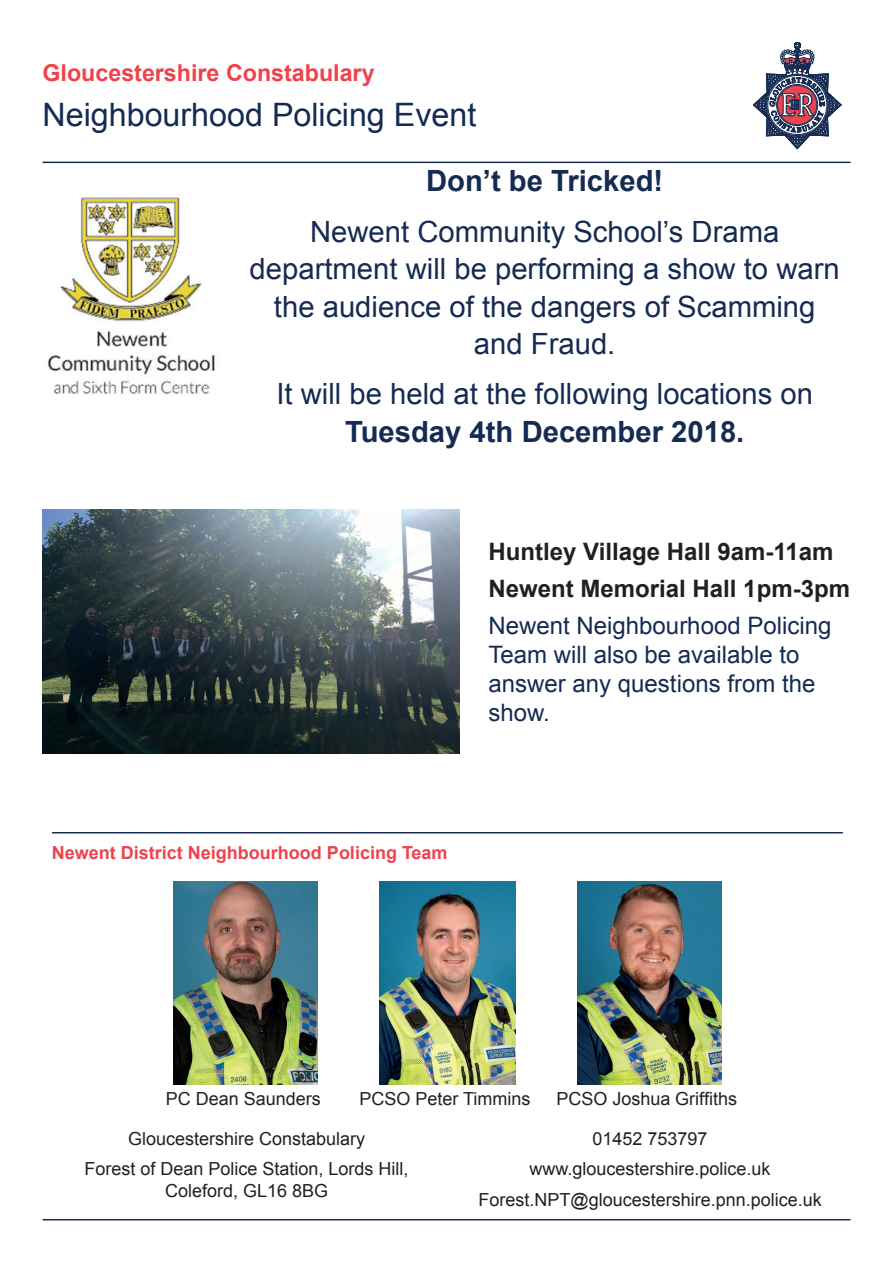
<style>
.page{position:relative;width:893px;height:1263px;background:#fff}
.page>*{position:absolute;margin:0;border:0;box-sizing:border-box;transform-origin:0 0}
.t1{font:32.25px "Arial";color:#162b52}
.t2{font:29.25px/37.5px "Arial";color:#162b52;text-align:center}
.t3{font:700 29.25px "Arial";color:#162b52}
.t4{font:24px/28.8px "Arial";color:#162b52}
.t5{font:700 24px/37.3px "Arial";color:#231f20}
.t6{font:700 23.25px "Arial";color:#ee434d}
.t7{font:18px/30.2px "Arial";color:#231f20;text-align:center}
.t8{font:700 18px "Arial";color:#ee434d}
</style>
<div class="page">
<hr style="left:43px;top:162px;width:807px;height:1px;background:#162b52">
<hr style="left:43px;top:1219px;width:807px;height:1px;background:#162b52">
<svg style="left:753px;top:43px;width:88px;height:106px"></svg>
<hr style="left:52px;top:832px;width:791px;height:1px;background:#162b52">
<img style="left:174px;top:881px;width:144px;height:203px">
<img style="left:577px;top:881px;width:144px;height:203px">
<img style="left:380px;top:881px;width:135px;height:203px">
<img style="left:47px;top:197px;width:168px;height:198px">
<img style="left:43px;top:510px;width:417px;height:243px">
<p class="t6" style="left:43px;top:57px;width:334px">Gloucestershire Constabulary</p>
<h1 class="t1" style="left:43px;top:93px;width:435px">Neighbourhood Policing Event</h1>
<h2 class="t3" style="left:426px;top:162px;width:239px">Don’t be Tricked!</h2>
<h2 class="t2" style="left:250px;top:213px;width:592px">Newent Community School’s Drama department will be performing a show to warn the audience of the dangers of Scamming and Fraud.</h2>
<h2 class="t2" style="left:276px;top:376px;width:538px">It will be held at the following locations on</h2>
<h2 class="t3" style="left:345px;top:412px;width:401px">Tuesday 4th December 2018.</h2>
<h3 class="t5" style="left:489px;top:533px;width:363px">Huntley Village Hall 9am-11am<br>Newent Memorial Hall 1pm-3pm</h3>
<h3 class="t4" style="left:489px;top:612px;width:344px">Newent Neighbourhood Policing<br>Team will also be available to answer any questions from the show.</h3>
<p class="t8" style="left:52px;top:841px;width:397px">Newent District Neighbourhood Policing Team</p>
<p class="t7" style="left:166px;top:1084px;width:157px">PC Dean Saunders</p>
<p class="t7" style="left:360px;top:1084px;width:173px">PCSO Peter Timmins</p>
<p class="t7" style="left:557px;top:1084px;width:182px">PCSO Joshua Griffiths</p>
<p class="t7" style="left:84px;top:1124px;width:326px">Gloucestershire Constabulary<br>Forest of Dean Police Station, Lords Hill,</p>
<p class="t7" style="left:165px;top:1176px;width:165px">Coleford, GL16 8BG</p>
<p class="t7" style="left:478px;top:1124px;width:345px">01452 753797 www.gloucestershire.police.uk<br>Forest.NPT@gloucestershire.pnn.police.uk</p>
</div>
